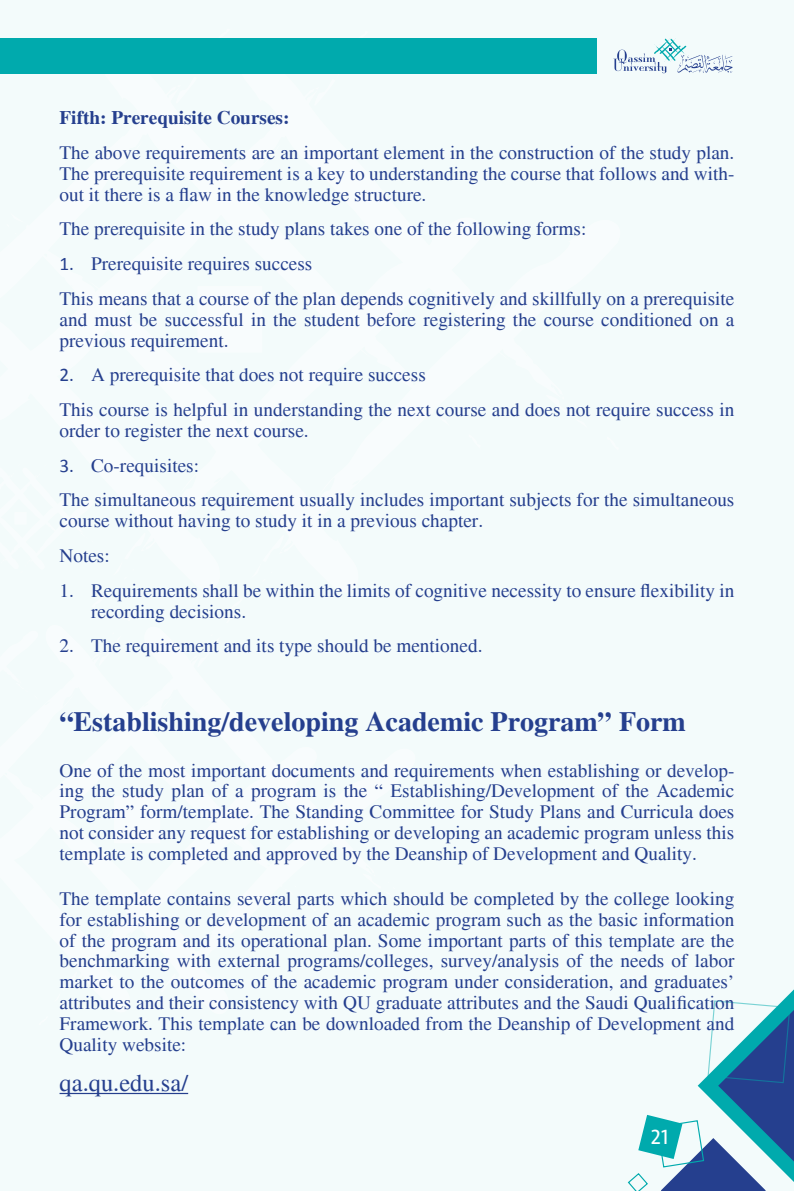
<style>
.page{position:relative;width:794px;height:1191px;background:#f3fbfb}
.page>*{position:absolute;margin:0;border:0;box-sizing:border-box;transform-origin:0 0}
.t1{font:700 28px "Times";color:#253f8e}
.t2{font:24.5px "Times";color:#253f8e}
.t3{font:21px "The Sans";color:#fff}
.List_Paragraph{font:19.25px/20.8px "Times";color:#253f8e;text-align:justify}
.t4{font:700 19.25px "Times";color:#253f8e}
.s1{font-family:"Calibri"}
</style>
<div class="page">
<svg style="left:627px;top:989px;width:167px;height:202px"></svg>
<div style="left:0;top:38px;width:596px;height:35px;background:#00aaad"></div>
<svg style="left:613px;top:38px;width:119px;height:35px"></svg>
<hr style="left:60px;top:1092px;width:128px;height:2px;background:#253f8e">
<p class="t4" style="left:60px;top:106px;width:231px">Fifth: Prerequisite Courses:</p>
<p class="List_Paragraph" style="left:60px;top:142px;width:676px">The above requirements are an important element in the construction of the study plan.<br>The prerequisite requirement is a key to understanding the course that follows and with&shy;out it there is a flaw in the knowledge structure.</p>
<p class="List_Paragraph" style="left:60px;top:219px;width:528px">The prerequisite in the study plans takes one of the following forms:</p>
<p class="List_Paragraph" style="left:60px;top:253px;width:254px"><span class="s1">1.</span> Prerequisite requires success</p>
<p class="List_Paragraph" style="left:60px;top:288px;width:676px">This means that a course of the plan depends cognitively and skillfully on a prerequisite and must be successful in the student before registering the course conditioned on a previous requirement.</p>
<p class="List_Paragraph" style="left:60px;top:365px;width:368px"><span class="s1">2.</span> A prerequisite that does not require success</p>
<p class="List_Paragraph" style="left:60px;top:399px;width:676px">This course is helpful in understanding the next course and does not require success in order to register the next course.</p>
<p class="List_Paragraph" style="left:60px;top:455px;width:141px"><span class="s1">3.</span> Co-requisites:</p>
<p class="List_Paragraph" style="left:60px;top:490px;width:676px">The simultaneous requirement usually includes important subjects for the simultaneous course without having to study it in a previous chapter.</p>
<p class="List_Paragraph" style="left:60px;top:545px;width:52px">Notes:</p>
<p class="List_Paragraph" style="left:91px;top:580px;width:645px;text-indent:-32px">1. Requirements shall be within the limits of cognitive necessity to ensure flexibility in recording decisions.</p>
<p class="List_Paragraph" style="left:60px;top:636px;width:424px">2. The requirement and its type should be mentioned.</p>
<p class="t1" style="left:60px;top:705px;width:628px">“Establishing/developing Academic Program” Form</p>
<p class="List_Paragraph" style="left:60px;top:760px;width:676px">One of the most important documents and requirements when establishing or develop&shy;ing the study plan of a program is the “ Establishing/Development of the Academic Program” form/template. The Standing Committee for Study Plans and Curricula does not consider any request for establishing or developing an academic program unless this template is completed and approved by the Deanship of Development and Quality.</p>
<p class="List_Paragraph" style="left:60px;top:888px;width:676px">The template contains several parts which should be completed by the college looking for establishing or development of an academic program such as the basic information of the program and its operational plan. Some important parts of this template are the benchmarking with external programs/colleges, survey/analysis of the needs of labor market to the outcomes of the academic program under consideration, and graduates’ attributes and their consistency with QU graduate attributes and the Saudi Qualification Framework. This template can be downloaded from the Deanship of Development and Quality website:</p>
<p class="t2" style="left:60px;top:1069px;width:130px">qa.qu.edu.sa/</p>
<p class="t3" style="left:650px;top:1123px;width:19px">21</p>
</div>
